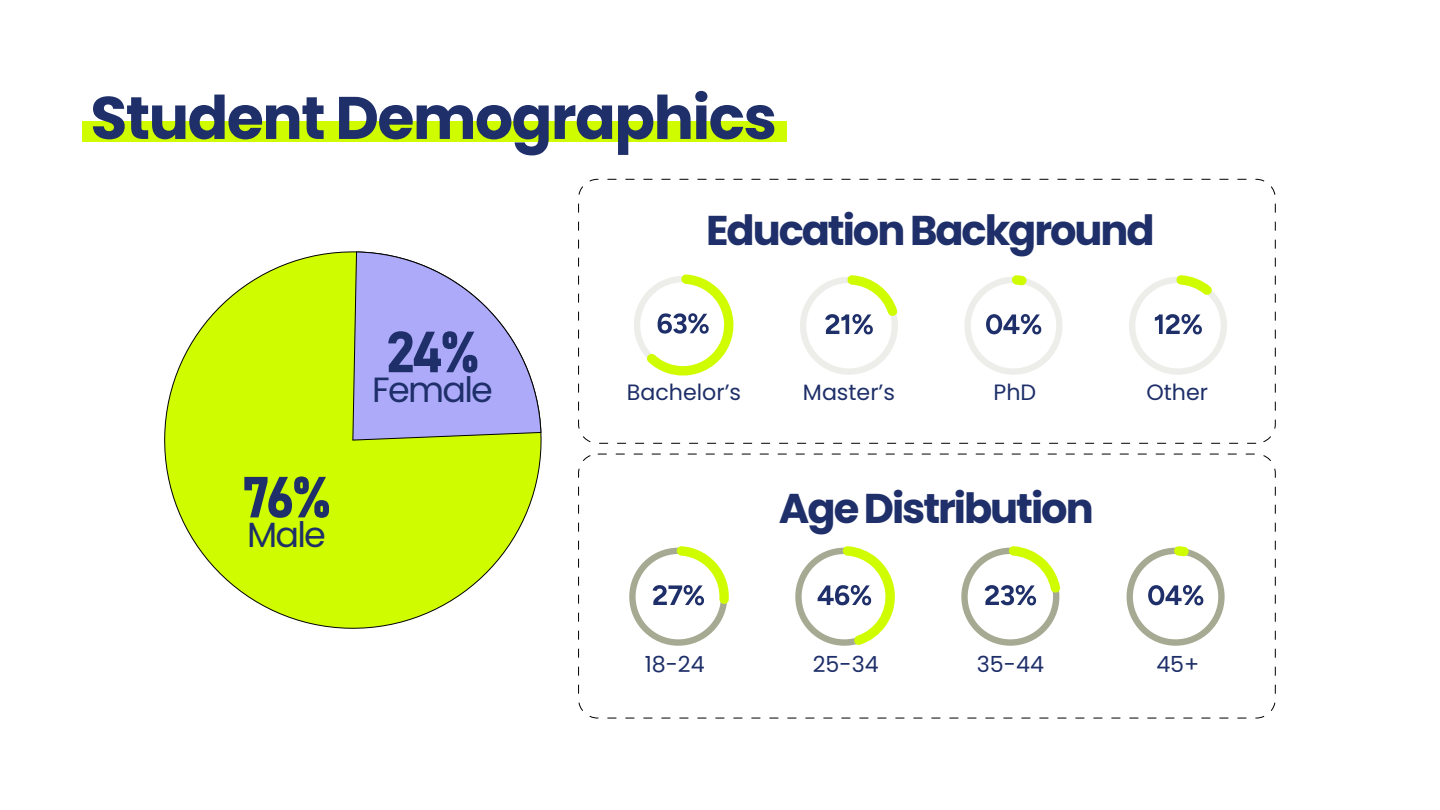
<style>
.page{position:relative;width:1440px;height:810px;background:#fff}
.page>*{position:absolute;margin:0;border:0;box-sizing:border-box;transform-origin:0 0}
.t1{font:700 60px "Poppins";letter-spacing:-.025em;color:#1e2f69}
.t2{font:57.07px "Bahnschrift";color:#1e2f69}
.t3{font:700 41.62px "Poppins";letter-spacing:-.05em;color:#1e2f69}
.t4{font:35.03px "Poppins";letter-spacing:-.05em;color:#1e2f69}
.t5{font:22.2px "Poppins";color:#1e2f69}
</style>
<div class="page">
<div style="left:82px;top:122px;width:705px;height:20px;background:#d0fc00"></div>
<svg style="left:634px;top:274px;width:100px;height:102px"></svg>
<svg style="left:800px;top:275px;width:98px;height:100px"></svg>
<svg style="left:1129px;top:275px;width:98px;height:100px"></svg>
<svg style="left:964px;top:275px;width:99px;height:100px"></svg>
<svg style="left:1126px;top:546px;width:99px;height:100px"></svg>
<svg style="left:961px;top:546px;width:100px;height:100px"></svg>
<svg style="left:629px;top:546px;width:100px;height:100px"></svg>
<svg style="left:795px;top:546px;width:100px;height:100px"></svg>
<svg style="left:164px;top:251px;width:378px;height:378px"></svg>
<svg style="left:352px;top:251px;width:190px;height:190px"></svg>
<h1 class="t1" style="left:90px;top:83px;width:688px">Student Demographics</h1>
<h2 class="t2" style="left:242px;top:461px;width:91px">76%</h2>
<h3 class="t4" style="left:247px;top:514px;width:80px">Male</h3>
<h2 class="t2" style="left:386px;top:316px;width:95px">24%</h2>
<h3 class="t4" style="left:372px;top:369px;width:122px">Female</h3>
<h3 class="t3" style="left:706px;top:207px;width:450px">Education Background</h3>
<p class="t5" style="left:627px;top:379px;width:116px">Bachelor’s</p>
<p class="t5" style="left:803px;top:379px;width:94px">Master’s</p>
<p class="t5" style="left:994px;top:379px;width:44px">PhD</p>
<p class="t5" style="left:1146px;top:379px;width:63px">Other</p>
<h3 class="t3" style="left:779px;top:484px;width:316px">Age Distribution</h3>
<p class="t5" style="left:645px;top:651px;width:61px">18-24</p>
<p class="t5" style="left:813px;top:651px;width:67px">25-34</p>
<p class="t5" style="left:977px;top:651px;width:69px">35-44</p>
<p class="t5" style="left:1156px;top:651px;width:45px">45+</p>
</div>
